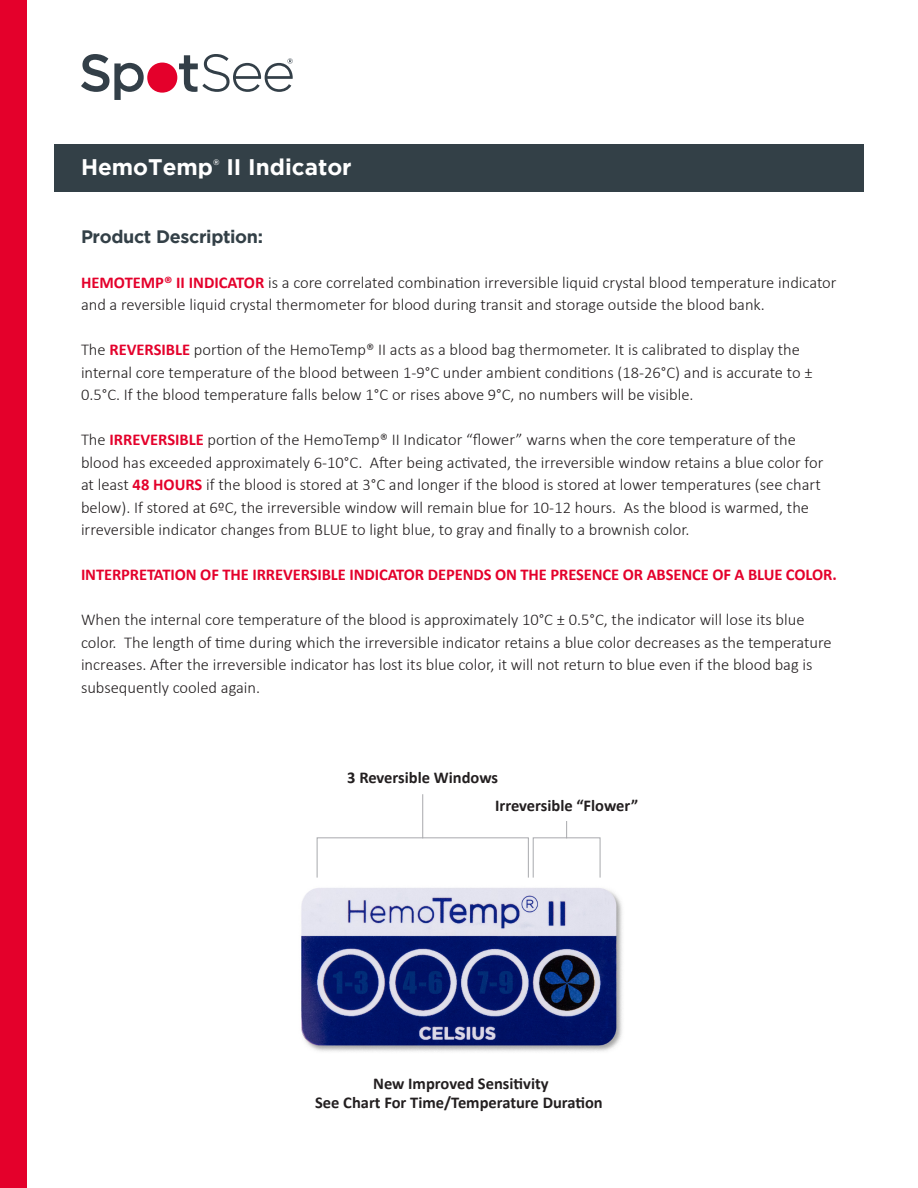
<style>
.page{position:relative;width:918px;height:1188px;background:#fff}
.page>*{position:absolute;margin:0;border:0;box-sizing:border-box;transform-origin:0 0}
.t1{font:700 22.5px "Gotham";color:#fff}
.t2{font:700 18px "Gotham";letter-spacing:-.02em;color:#334047}
.t3{font:300 16.5px/22.5px "Calibri";color:#231f20}
.t4{font:700 16.5px "Calibri";color:#231f20}
.t5{font:700 16.5px "Calibri";letter-spacing:-.005em;color:#e4002b}
.t6{font:700 7.8px "Gotham";color:#fff}
.s1{font-weight:700;color:#e4002b}
</style>
<div class="page">
<div style="left:0;top:0;width:27px;height:1188px;background:#e4002b"></div>
<div style="left:54px;top:144px;width:810px;height:47px;background:#334047"></div>
<div style="left:147px;top:63px;width:30px;height:30px;background:#e4002b;border-radius:15px"></div>
<svg style="left:81px;top:54px;width:63px;height:46px"></svg>
<svg style="left:179px;top:54px;width:114px;height:38px"></svg>
<img style="left:301px;top:859px;width:321px;height:193px">
<div style="left:317px;top:837px;width:212px;height:41px;border:1px solid #a8a9ad"></div>
<div style="left:533px;top:837px;width:68px;height:41px;border:1px solid #a8a9ad"></div>
<hr style="left:422px;top:794px;width:1px;height:44px;background:#a8a9ad">
<svg style="left:566px;top:821px;width:1px;height:17px"></svg>
<p class="t1" style="left:81px;top:154px;width:134px">HemoTemp</p>
<p class="t6" style="left:213px;top:158px;width:8px">®</p>
<p class="t1" style="left:226px;top:154px;width:127px">II Indicator</p>
<p class="t2" style="left:81px;top:226px;width:184px">Product Description:</p>
<p class="t3" style="left:81px;top:271px;width:757px"><span class="s1">HEMOTEMP® II INDICATOR</span> is a core correlated combination irreversible liquid crystal blood temperature indicator and a reversible liquid crystal thermometer for blood during transit and storage outside the blood bank.</p>
<p class="t3" style="left:81px;top:338px;width:733px">The <span class="s1">REVERSIBLE</span> portion of the HemoTemp® II acts as a blood bag thermometer. It is calibrated to display the internal core temperature of the blood between 1-9°C under ambient conditions (18-26°C) and is accurate to ±<br>0.5°C. If the blood temperature falls below 1°C or rises above 9°C, no numbers will be visible.</p>
<p class="t3" style="left:81px;top:428px;width:744px">The <span class="s1">IRREVERSIBLE</span> portion of the HemoTemp® II Indicator “flower” warns when the core temperature of the blood has exceeded approximately 6-10°C. After being activated, the irreversible window retains a blue color for at least <span class="s1">48 HOURS</span> if the blood is stored at 3°C and longer if the blood is stored at lower temperatures (see chart below). If stored at 6ºC, the irreversible window will remain blue for 10-12 hours. As the blood is warmed, the irreversible indicator changes from BLUE to light blue, to gray and finally to a brownish color.</p>
<p class="t5" style="left:81px;top:563px;width:757px">INTERPRETATION OF THE IRREVERSIBLE INDICATOR DEPENDS ON THE PRESENCE OR ABSENCE OF A BLUE COLOR.</p>
<p class="t3" style="left:81px;top:608px;width:752px">When the internal core temperature of the blood is approximately 10°C ± 0.5°C, the indicator will lose its blue color. The length of time during which the irreversible indicator retains a blue color decreases as the temperature increases. After the irreversible indicator has lost its blue color, it will not return to blue even if the blood bag is subsequently cooled again.</p>
<p class="t4" style="left:347px;top:766px;width:152px">3 Reversible Windows</p>
<p class="t4" style="left:495px;top:793px;width:145px">Irreversible “Flower”</p>
<p class="t4" style="left:373px;top:1072px;width:177px">New Improved Sensitivity</p>
<p class="t4" style="left:315px;top:1091px;width:289px">See Chart For Time/Temperature Duration</p>
</div>
